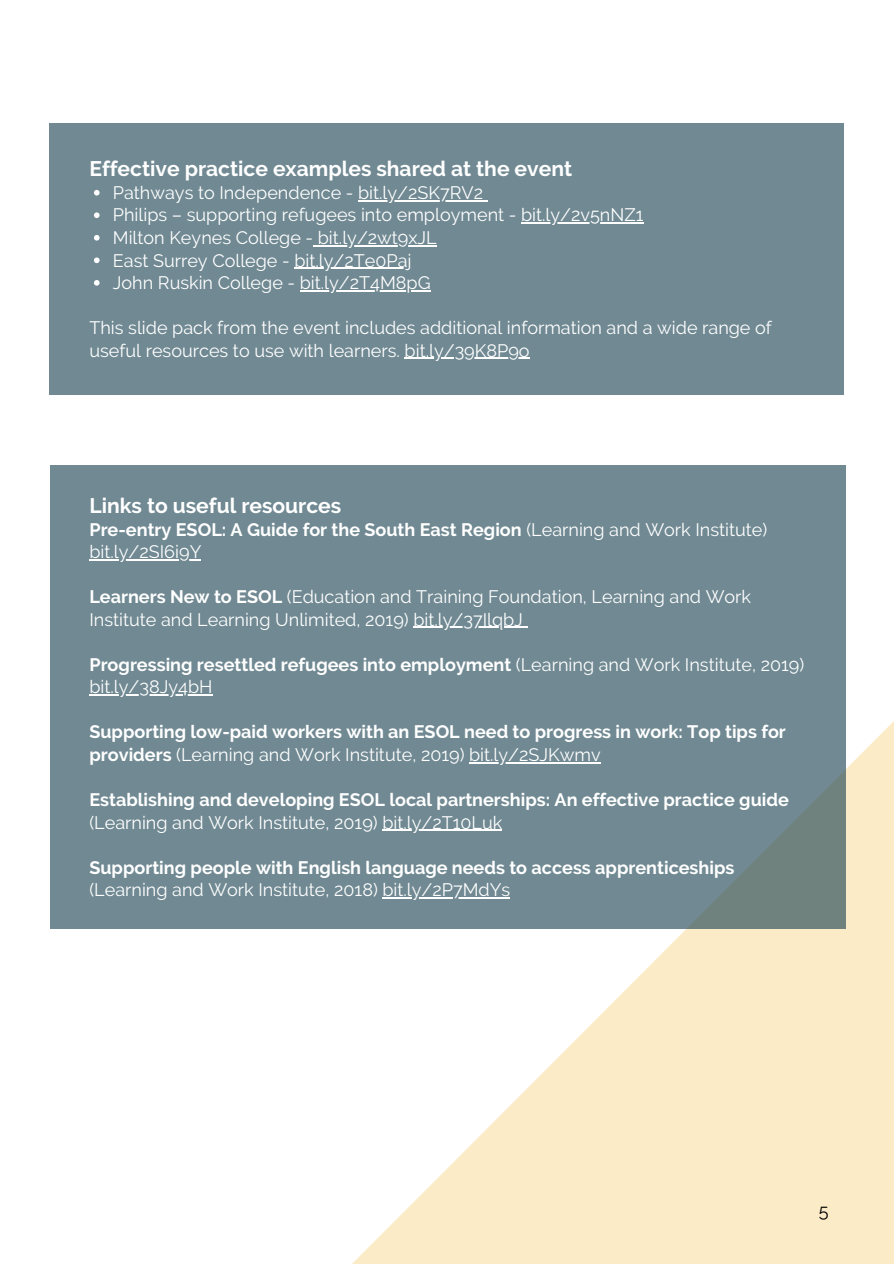
<style>
.page{position:relative;width:894px;height:1264px;background:#fff}
.page>*{position:absolute;margin:0;border:0;box-sizing:border-box;transform-origin:0 0}
.t1{font:700 21px "Raleway";color:#fff}
.t2{font:18px/22.5px "Raleway";color:#fff}
.t3{font:700 18px/22.5px "Raleway";color:#fff}
.t4{font:18px "Raleway";color:#000}
.s1{font-weight:400}
.s2{font-weight:700}
</style>
<div class="page">
<svg style="left:331px;top:696px;width:562px;height:567px;fill:#fbebc7"></svg>
<div style="left:50px;top:465px;width:794px;height:463px;background:#708992"></div>
<hr style="left:89px;top:559px;width:112px;height:1px;background:#fff">
<hr style="left:413px;top:627px;width:110px;height:1px;background:#fff">
<hr style="left:89px;top:694px;width:123px;height:1px;background:#fff">
<hr style="left:469px;top:762px;width:131px;height:1px;background:#fff">
<hr style="left:382px;top:829px;width:120px;height:1px;background:#fff">
<hr style="left:382px;top:897px;width:128px;height:1px;background:#fff">
<div style="left:50px;top:123px;width:793px;height:271px;background:#708992"></div>
<svg style="left:94px;top:190px;width:5px;height:5px"></svg>
<hr style="left:358px;top:200px;width:129px;height:1px;background:#fff">
<svg style="left:94px;top:212px;width:5px;height:6px"></svg>
<hr style="left:521px;top:222px;width:122px;height:2px;background:#fff">
<svg style="left:94px;top:235px;width:5px;height:5px"></svg>
<hr style="left:313px;top:245px;width:123px;height:1px;background:#fff">
<svg style="left:94px;top:257px;width:5px;height:6px"></svg>
<hr style="left:294px;top:268px;width:117px;height:1px;background:#fff">
<svg style="left:94px;top:280px;width:5px;height:6px"></svg>
<hr style="left:300px;top:290px;width:130px;height:1px;background:#fff">
<hr style="left:404px;top:358px;width:125px;height:1px;background:#fff">
<p class="t1" style="left:89px;top:157px;width:484px">Effective practice examples shared at the event</p>
<p class="t2" style="left:113px;top:181px;width:532px">Pathways to Independence - bit.ly/2SK7RV2<br>Philips – supporting refugees into employment - bit.ly/2v5nNZ1<br>Milton Keynes College - bit.ly/2wt9xJL<br>East Surrey College - bit.ly/2Te0Paj<br>John Ruskin College - bit.ly/2T4M8pG</p>
<p class="t2" style="left:89px;top:316px;width:683px">This slide pack from the event includes additional information and a wide range of useful resources to use with learners. bit.ly/39K8P9o</p>
<p class="t1" style="left:89px;top:493px;width:253px">Links to useful resources</p>
<p class="t3" style="left:89px;top:518px;width:679px">Pre-entry ESOL: A Guide for the South East Region <span class="s1">(Learning and Work Institute) bit.ly/2SI6i9Y</span></p>
<p class="t2" style="left:89px;top:585px;width:663px"><span class="s2">Learners New to ESOL</span> (Education and Training Foundation, Learning and Work<br>Institute and Learning Unlimited, 2019) bit.ly/37IlqbJ</p>
<p class="t2" style="left:89px;top:653px;width:716px"><span class="s2">Progressing resettled refugees into employment</span> (Learning and Work Institute, 2019) bit.ly/38Jy4bH</p>
<p class="t3" style="left:89px;top:720px;width:697px">Supporting low-paid workers with an ESOL need to progress in work: Top tips for providers <span class="s1">(Learning and Work Institute, 2019) bit.ly/2SJKwmv</span></p>
<p class="t3" style="left:89px;top:788px;width:700px">Establishing and developing ESOL local partnerships: An effective practice guide</p>
<p class="t2" style="left:89px;top:811px;width:414px">(Learning and Work Institute, 2019) bit.ly/2T10Luk</p>
<p class="t3" style="left:89px;top:856px;width:646px">Supporting people with English language needs to access apprenticeships</p>
<p class="t2" style="left:89px;top:878px;width:422px">(Learning and Work Institute, 2018) bit.ly/2P7MdYs</p>
<p class="t4" style="left:818px;top:1200px;width:11px">5</p>
</div>
